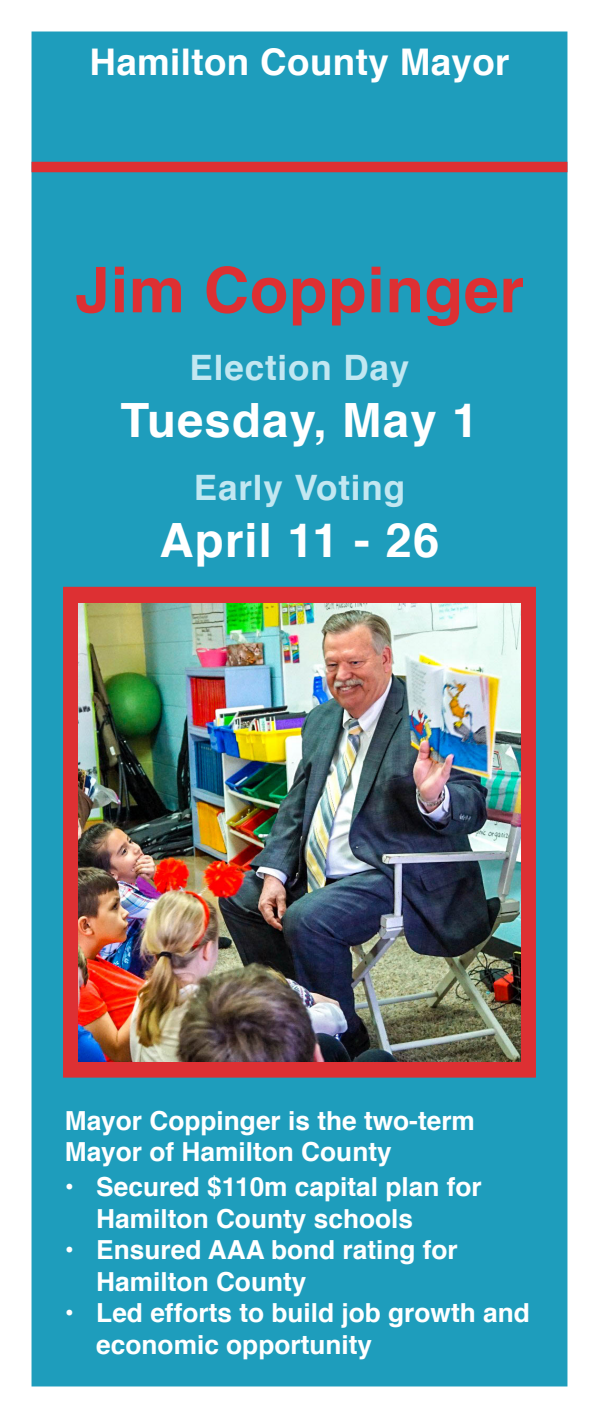
<style>
.page{position:relative;width:599px;height:1418px;background:#fff}
.page>*{position:absolute;margin:0;border:0;box-sizing:border-box;transform-origin:0 0}
.t1{font:700 63px "Helvetica";letter-spacing:.01em;color:#dd3033}
.t2{font:700 47.25px "Helvetica";letter-spacing:.025em;color:#fff}
.t3{font:700 36.75px "Helvetica";letter-spacing:.01em;color:#fff}
.t4{font:700 35px "Helvetica";letter-spacing:.025em;color:#c2e7f1}
.t5{font:700 26.25px/31.5px "Helvetica";color:#fff}
</style>
<div class="page">
<div style="left:32px;top:32px;width:535px;height:1354px;background:#1e9dbc"></div>
<div style="left:32px;top:162px;width:535px;height:10px;background:#dd3033"></div>
<div style="left:63px;top:587px;width:473px;height:490px;background:#dd3033"></div>
<img style="left:79px;top:603px;width:441px;height:458px">
<p class="t3" style="left:89px;top:33px;width:421px">Hamilton County Mayor</p>
<p class="t1" style="left:75px;top:239px;width:450px">Jim Coppinger</p>
<p class="t4" style="left:189px;top:340px;width:221px">Election Day</p>
<p class="t2" style="left:120px;top:382px;width:359px">Tuesday, May 1</p>
<p class="t4" style="left:194px;top:459px;width:213px">Early Voting</p>
<p class="t2" style="left:160px;top:502px;width:281px">April 11 - 26</p>
<p class="t5" style="left:65px;top:1105px;width:411px">Mayor Coppinger is the two-term</p>
<p class="t5" style="left:65px;top:1136px;width:328px">Mayor of Hamilton County</p>
<p class="t5" style="left:96px;top:1171px;width:387px;text-indent:-32px">• Secured $110m capital plan for<br>Hamilton County schools</p>
<p class="t5" style="left:96px;top:1234px;width:363px;text-indent:-32px">• Ensured AAA bond rating for<br>Hamilton County</p>
<p class="t5" style="left:96px;top:1297px;width:435px;text-indent:-32px">• Led efforts to build job growth and economic opportunity</p>
<p class="t5" style="left:65px;top:1108px;width:411px">Mayor Coppinger is the two-term</p>
<p class="t5" style="left:65px;top:1140px;width:328px">Mayor of Hamilton County</p>
</div>
